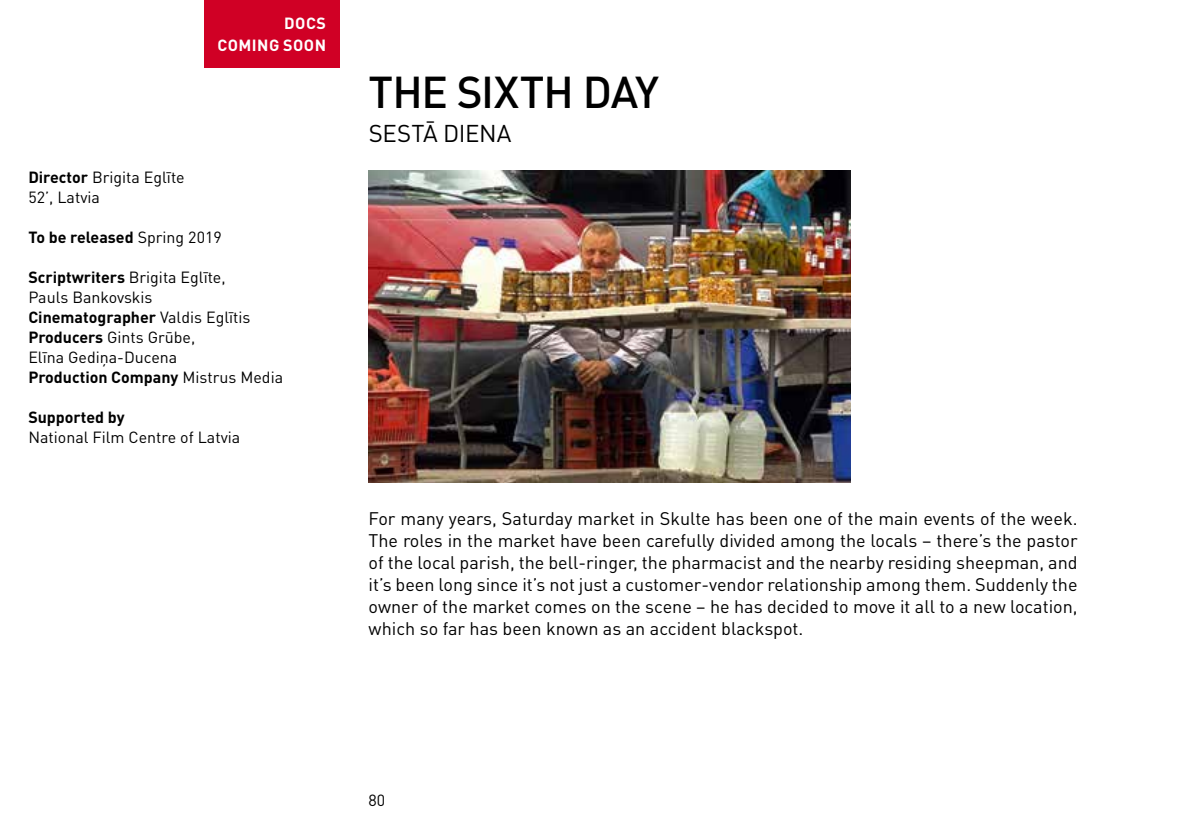
<style>
.page{position:relative;width:1191px;height:840px;background:#fff}
.page>*{position:absolute;margin:0;border:0;box-sizing:border-box;transform-origin:0 0}
.t1{font:500 44px "DIN Pro";letter-spacing:-.025em;color:#000}
.t2{font:24px "DIN Pro";letter-spacing:-.015em;color:#000}
.t3{font:18px/22px "DIN Pro";color:#000;text-align:justify}
.t4{font:16px/20px "DIN Pro";color:#000}
.t5{font:700 16px "DIN Pro";color:#000}
.t6{font:700 16px/22px "DIN Pro";letter-spacing:.03em;color:#fff;text-align:right}
.s1{font-weight:700}
.s2{font-weight:400}
</style>
<div class="page">
<div style="left:204px;top:0;width:136px;height:68px;background:#d00025"></div>
<img style="left:369px;top:170px;width:481px;height:312px">
<p class="t6" style="left:217px;top:12px;width:110px">DOCS<br>COMING SOON</p>
<p class="t4" style="left:28px;top:166px;width:158px"><span class="s1">Director</span> Brigita Eglīte<br>52’, Latvia</p>
<p class="t5" style="left:28px;top:226px;width:195px">To be released <span class="s2">Spring 2019</span></p>
<p class="t4" style="left:28px;top:266px;width:256px"><span class="s1">Scriptwriters</span> Brigita Eglīte,<br>Pauls Bankovskis<br><span class="s1">Cinematographer</span> Valdis Eglītis<br><span class="s1">Producers</span> Gints Grūbe,<br>Elīna Gediņa-Ducena<br><span class="s1">Production Company</span> Mistrus Media</p>
<p class="t5" style="left:28px;top:406px;width:98px">Supported by</p>
<p class="t4" style="left:28px;top:426px;width:213px">National Film Centre of Latvia</p>
<h1 class="t1" style="left:369px;top:62px;width:292px">THE SIXTH DAY</h1>
<h2 class="t2" style="left:369px;top:117px;width:144px">SESTĀ DIENA</h2>
<p class="t3" style="left:369px;top:506px;width:710px">For many years, Saturday market in Skulte has been one of the main events of the week.<br>The roles in the market have been carefully divided among the locals – there’s the pastor of the local parish, the bell-ringer, the pharmacist and the nearby residing sheepman, and it’s been long since it’s not just a customer-vendor relationship among them. Suddenly the owner of the market comes on the scene – he has decided to move it all to a new location, which so far has been known as an accident blackspot.</p>
<p class="t4" style="left:369px;top:789px;width:18px">80</p>
</div>
